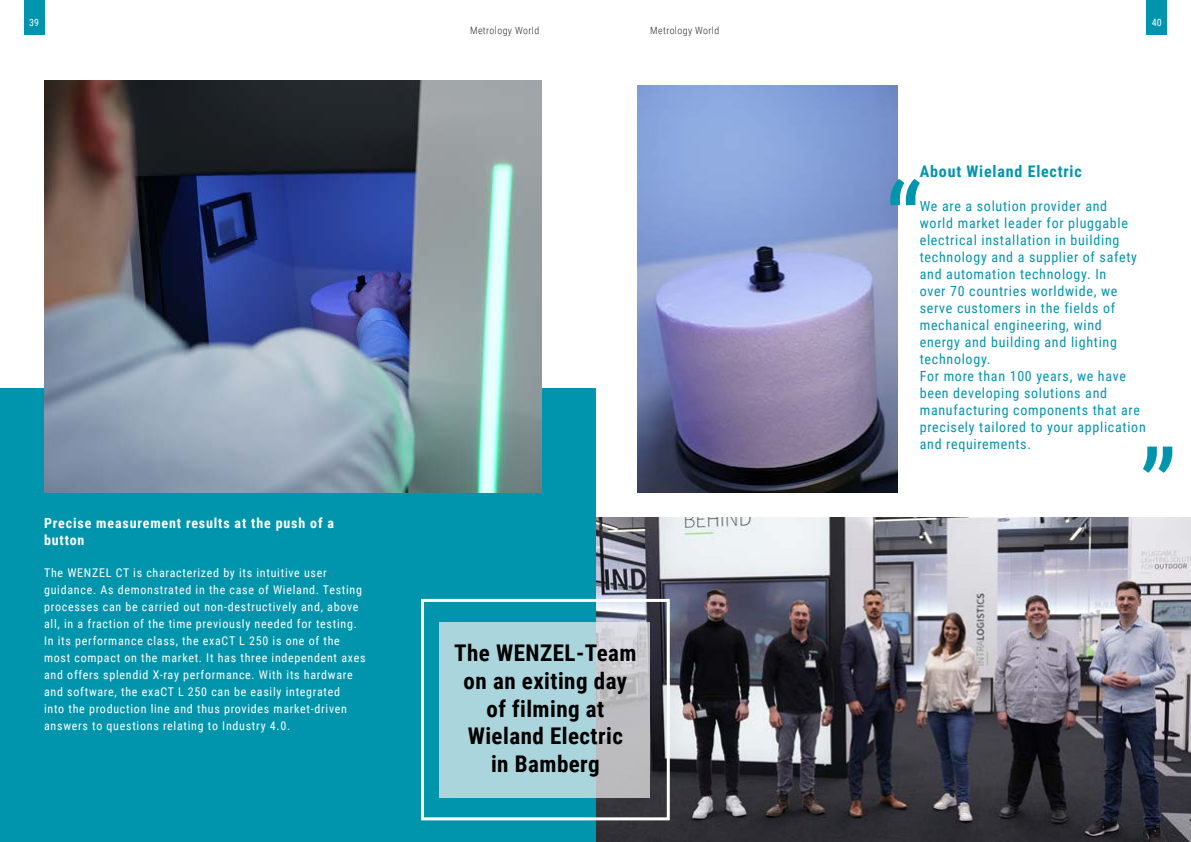
<style>
.page{position:relative;width:1191px;height:842px;background:#fff}
.page>*{position:absolute;margin:0;border:0;box-sizing:border-box;transform-origin:0 0}
.t1{font:111.3px "Roboto Condensed";color:#0095ad}
.t2{font:700 23px/27.6px "Roboto Condensed";letter-spacing:.02em;color:#000;text-align:center}
.t3{font:700 16px "Roboto Condensed";letter-spacing:.05em;color:#0095ad}
.t4{font:14px/17px "Roboto Condensed";letter-spacing:.05em;color:#0095ad}
.t5{font:700 14px/16.8px "Roboto Condensed";letter-spacing:.06em;color:#fff}
.t6{font:12px/17px "Roboto Condensed";letter-spacing:.06em;color:#fff}
.t7{font:300 10px "Roboto Condensed";letter-spacing:.04em;color:#282827}
.t8{font:10px "Roboto Condensed";color:#fff}
</style>
<div class="page">
<img style="left:595px;top:518px;width:596px;height:324px">
<div style="left:0;top:389px;width:595px;height:453px;background:#0095ad"></div>
<img style="left:44px;top:80px;width:498px;height:413px">
<img style="left:638px;top:85px;width:259px;height:408px">
<svg style="left:439px;top:622px;width:211px;height:175px;background:#b0d0d6"></svg>
<div style="left:421px;top:599px;width:249px;height:221px;border:3px solid #fff"></div>
<div style="left:1146px;top:0;width:20px;height:34px;background:#0095ad"></div>
<div style="left:24px;top:0;width:20px;height:34px;background:#0095ad"></div>
<p class="t8" style="left:29px;top:16px;width:11px">39</p>
<p class="t7" style="left:470px;top:23px;width:71px">Metrology World</p>
<p class="t7" style="left:650px;top:23px;width:71px">Metrology World</p>
<p class="t5" style="left:44px;top:514px;width:291px">Precise measurement results at the push of a button</p>
<p class="t6" style="left:44px;top:563px;width:323px">The WENZEL CT is characterized by its intuitive user guidance. As demonstrated in the case of Wieland. Testing processes can be carried out non-destructively and, above all, in a fraction of the time previously needed for testing.<br>In its performance class, the exaCT L 250 is one of the most compact on the market. It has three independent axes and offers splendid X-ray performance. With its hardware and software, the exaCT L 250 can be easily integrated<br>into the production line and thus provides market-driven answers to questions relating to Industry 4.0.</p>
<h2 class="t2" style="left:454px;top:639px;width:184px">The WENZEL-Team on an exiting day of filming at<br>Wieland Electric<br>in Bamberg</h2>
<p class="t8" style="left:1151px;top:16px;width:11px">40</p>
<h3 class="t3" style="left:919px;top:160px;width:163px">About Wieland Electric</h3>
<p class="t4" style="left:919px;top:197px;width:227px">We are a solution provider and<br>world market leader for pluggable electrical installation in building technology and a supplier of safety and automation technology. In<br>over 70 countries worldwide, we serve customers in the fields of mechanical engineering, wind<br>energy and building and lighting technology.<br>For more than 100 years, we have been developing solutions and manufacturing components that are precisely tailored to your application and requirements.</p>
<h1 class="t1" style="left:884px;top:146px;width:39px">“</h1>
<h1 class="t1" style="left:1178px;top:506px;width:39px;rotate:-180deg">“</h1>
</div>
